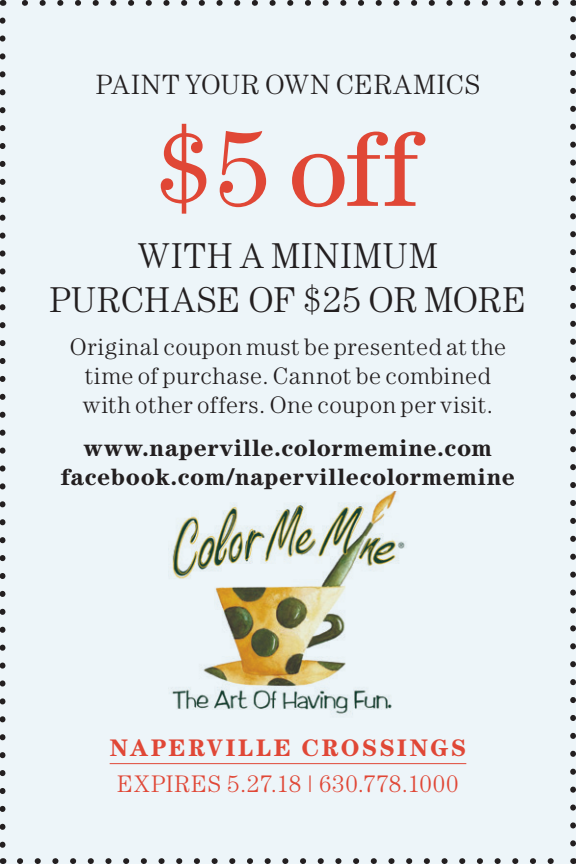
<style>
.page{position:relative;width:576px;height:864px;background:#edf5f9}
.page>*{position:absolute;margin:0;border:0;box-sizing:border-box;transform-origin:0 0}
.offer{font:108px "Century";color:#e04736}
.sub_offer{font:300 36px/44px "Century";letter-spacing:.03em;color:#231f20;text-align:center}
.sm_sub_offer{font:300 28px "Century";letter-spacing:.035em;color:#231f20}
.disclaimer{font:300 24px/28.8px "Century";letter-spacing:.025em;color:#231f20;text-align:center}
.disclaimer-2{font:700 24px/28.8px "Century";letter-spacing:.02em;color:#231f20;text-align:center}
.bottom_info{font:300 24px "Century";letter-spacing:.025em;color:#e04736}
.bottom_info-2{font:700 24px "Century";letter-spacing:.1em;color:#e04736}
</style>
<div class="page">
<svg style="left:0;top:20px;width:5px;height:828px"></svg>
<svg style="left:20px;top:858px;width:534px;height:6px"></svg>
<svg style="left:570px;top:16px;width:6px;height:828px"></svg>
<svg style="left:22px;top:0;width:534px;height:6px"></svg>
<img style="left:170px;top:491px;width:235px;height:223px">
<hr style="left:110px;top:763px;width:356px;height:1px;background:#e04736">
<p class="sm_sub_offer" style="left:96px;top:68px;width:386px">PAINT YOUR OWN CERAMICS</p>
<p class="offer" style="left:157px;top:106px;width:264px">$5 off</p>
<p class="sub_offer" style="left:49px;top:233px;width:479px">WITH A MINIMUM<br>PURCHASE OF $25 OR MORE</p>
<p class="disclaimer" style="left:70px;top:332px;width:438px">Original coupon must be presented at the time of purchase. Cannot be combined with other offers. One coupon per visit.</p>
<p class="disclaimer-2" style="left:61px;top:433px;width:456px">www.naperville.colormemine.com facebook.com/napervillecolormemine</p>
<p class="bottom_info-2" style="left:110px;top:733px;width:358px">NAPERVILLE CROSSINGS</p>
<p class="bottom_info" style="left:117px;top:770px;width:343px">EXPIRES 5.27.18 | 630.778.1000</p>
</div>
